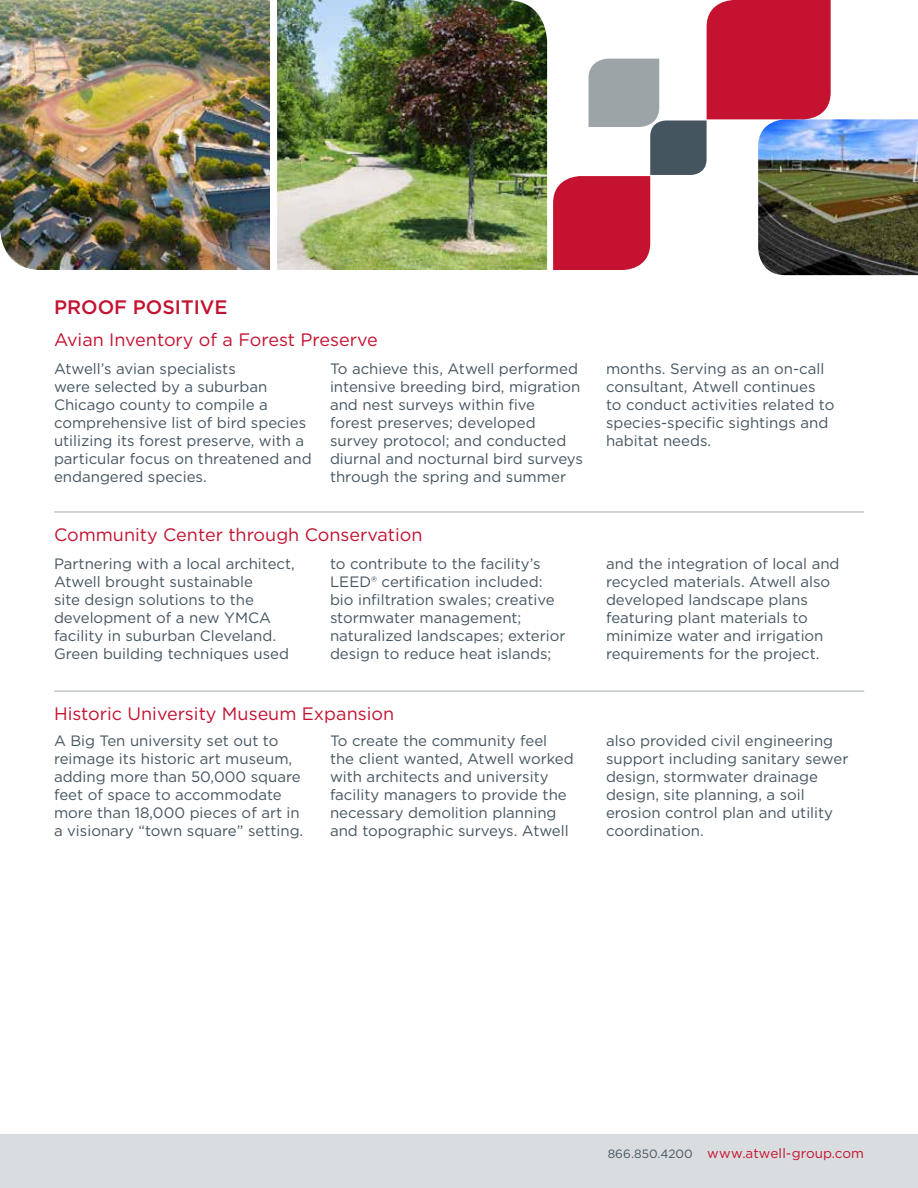
<style>
.page{position:relative;width:918px;height:1188px;background:#fff}
.page>*{position:absolute;margin:0;border:0;box-sizing:border-box;transform-origin:0 0}
.t1{font:500 19.5px "Gotham";color:#c41230}
.t2{font:18px "Gotham";color:#c41230}
.t3{font:15px/18px "Gotham";color:#455560}
.t4{font:13.5px "Gotham";color:#c41230}
.s1{font-size:12px;color:#455560}
</style>
<div class="page">
<hr style="left:54px;top:512px;width:810px;height:1px;background:#455560">
<hr style="left:54px;top:691px;width:810px;height:1px;background:#455560">
<img style="left:0;top:0;width:270px;height:270px">
<img style="left:768px;top:119px;width:150px;height:156px">
<img style="left:277px;top:0;width:270px;height:270px">
<div style="left:0;top:1134px;width:918px;height:54px;background:#dadddf"></div>
<svg style="left:553px;top:0;width:278px;height:270px"></svg>
<h1 class="t1" style="left:54px;top:294px;width:175px">PROOF POSITIVE</h1>
<p class="t2" style="left:54px;top:328px;width:325px">Avian Inventory of a Forest Preserve</p>
<p class="t3" style="left:54px;top:359px;width:259px">Atwell’s avian specialists<br>were selected by a suburban<br>Chicago county to compile a comprehensive list of bird species utilizing its forest preserve, with a particular focus on threatened and endangered species.</p>
<p class="t3" style="left:330px;top:359px;width:255px">To achieve this, Atwell performed intensive breeding bird, migration and nest surveys within five<br>forest preserves; developed survey protocol; and conducted diurnal and nocturnal bird surveys through the spring and summer</p>
<p class="t3" style="left:606px;top:359px;width:230px">months. Serving as an on-call consultant, Atwell continues to conduct activities related to species-specific sightings and habitat needs.</p>
<p class="t2" style="left:54px;top:523px;width:370px">Community Center through Conservation</p>
<p class="t3" style="left:54px;top:554px;width:242px">Partnering with a local architect,<br>Atwell brought sustainable<br>site design solutions to the development of a new YMCA facility in suburban Cleveland.<br>Green building techniques used</p>
<p class="t3" style="left:330px;top:554px;width:237px">to contribute to the facility’s<br>LEED® certification included: bio infiltration swales; creative stormwater management; naturalized landscapes; exterior design to reduce heat islands;</p>
<p class="t3" style="left:606px;top:554px;width:235px">and the integration of local and recycled materials. Atwell also developed landscape plans featuring plant materials to minimize water and irrigation requirements for the project.</p>
<p class="t2" style="left:54px;top:702px;width:342px">Historic University Museum Expansion</p>
<p class="t3" style="left:54px;top:731px;width:251px">A Big Ten university set out to reimage its historic art museum, adding more than 50,000 square feet of space to accommodate more than 18,000 pieces of art in a visionary “town square” setting.</p>
<p class="t3" style="left:330px;top:731px;width:245px">To create the community feel the client wanted, Atwell worked with architects and university facility managers to provide the necessary demolition planning and topographic surveys. Atwell</p>
<p class="t3" style="left:606px;top:731px;width:244px">also provided civil engineering support including sanitary sewer design, stormwater drainage design, site planning, a soil erosion control plan and utility coordination.</p>
<p class="t4" style="left:608px;top:1145px;width:258px"><span class="s1">866.850.4200</span> www.atwell-group.com</p>
</div>
